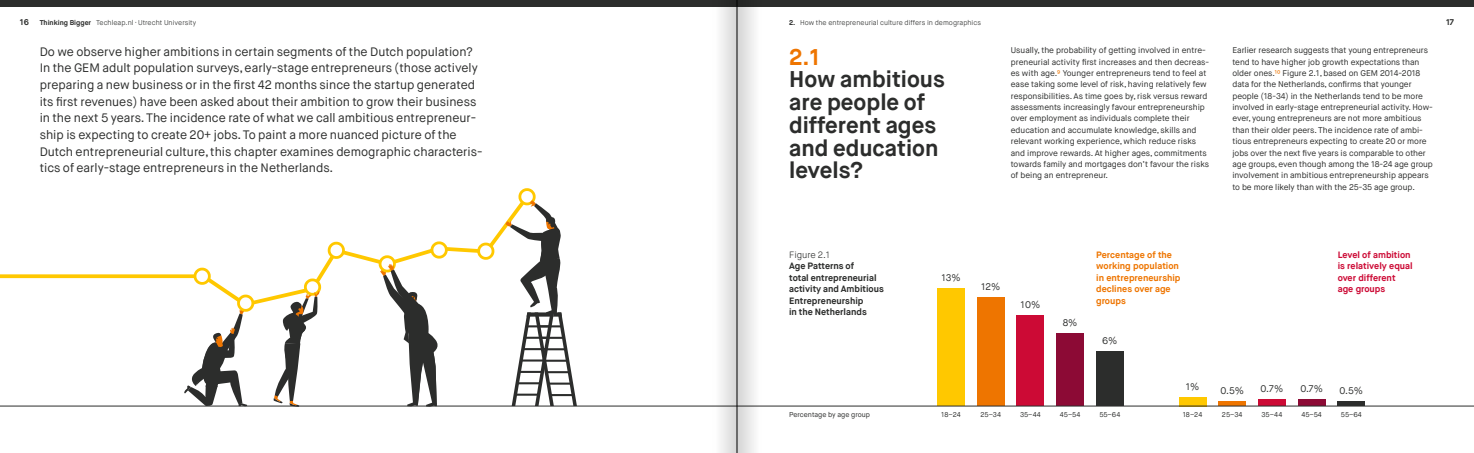
<style>
.page{position:relative;width:1474px;height:453px;background:#fff}
.page>*{position:absolute;margin:0;border:0;box-sizing:border-box;transform-origin:0 0}
.t1{font:700 22.75px/22.8px "Maison Neue";color:#2c2d2c}
.t2{font:700 22.75px "Maison Neue";color:#ee7500}
.t3{font:12.25px/16.6px "Maison Neue";color:#2c2d2c}
.t4{font:9.62px "Maison Neue";color:#2c2d2c}
.t5{font:700 9.19px/11.4px "Maison Neue";color:#2c2d2c}
.t6{font:700 9.19px/11.4px "Maison Neue";color:#ee7500}
.t7{font:700 9.19px/11.4px "Maison Neue";color:#cc0a35}
.t8{font:300 9.19px "Maison Neue";color:#2c2d2c}
.t9{font:8.31px/11.4px "Maison Neue";letter-spacing:-.005em;color:#2c2d2c}
.t10{font:700 8.31px "Maison Neue";color:#2c2d2c}
.t11{font:300 7px "Maison Neue";color:#2c2d2c}
.t12{font:7px "Maison Neue";color:#2c2d2c}
.s1{font-weight:700}
.s2{color:#ee7500}
</style>
<div class="page">
<div style="left:937px;top:288px;width:27px;height:118px;background:#ffc800"></div>
<div style="left:977px;top:297px;width:27px;height:108px;background:#ee7500"></div>
<div style="left:1016px;top:315px;width:28px;height:90px;background:#cc0a35"></div>
<div style="left:1056px;top:333px;width:27px;height:72px;background:#8c0a35"></div>
<div style="left:1096px;top:351px;width:27px;height:54px;background:#2c2d2c"></div>
<div style="left:1178px;top:397px;width:28px;height:9px;background:#ffc800"></div>
<hr style="left:1218px;top:401px;width:27px;height:4px;background:#ee7500">
<div style="left:1258px;top:399px;width:27px;height:6px;background:#cc0a35"></div>
<div style="left:1297px;top:399px;width:28px;height:6px;background:#8c0a35"></div>
<hr style="left:1337px;top:401px;width:27px;height:4px;background:#2c2d2c">
<div style="left:0;top:0;width:1473px;height:7px;background:#2c2d2c"></div>
<svg style="left:0;top:223px;width:505px;height:82px"></svg>
<svg style="left:194px;top:267px;width:17px;height:18px"></svg>
<svg style="left:328px;top:242px;width:17px;height:17px"></svg>
<svg style="left:477px;top:242px;width:17px;height:18px"></svg>
<svg style="left:184px;top:294px;width:70px;height:113px"></svg>
<svg style="left:505px;top:188px;width:72px;height:217px"></svg>
<svg style="left:378px;top:241px;width:70px;height:164px"></svg>
<svg style="left:273px;top:278px;width:48px;height:129px"></svg>
<hr style="left:0;top:405px;width:1473px;height:1px;background:#2c2d2c">
<svg style="left:712px;top:7px;width:24px;height:446px"></svg>
<div style="left:737px;top:0;width:24px;height:453px;background:linear-gradient(to right,#d1d1d1,#fbfbfb)"></div>
<hr style="left:736px;top:0;width:1px;height:453px;background:#000">
<p class="t10" style="left:20px;top:17px;width:11px">16</p>
<p class="t11" style="left:40px;top:18px;width:158px"><span class="s1">Thinking Bigger</span> Techleap.nl · Utrecht University</p>
<p class="t11" style="left:789px;top:18px;width:193px"><span class="s1">2.</span> How the entrepreneurial culture differs in demographics</p>
<p class="t10" style="left:1445px;top:17px;width:10px">17</p>
<h1 class="t2" style="left:789px;top:42px;width:33px">2.1</h1>
<h1 class="t1" style="left:789px;top:68px;width:157px">How ambitious are people of different ages and education levels?</h1>
<p class="t3" style="left:40px;top:43px;width:444px">Do we observe higher ambitions in certain segments of the Dutch population?<br>In the GEM adult population surveys, early-stage entrepreneurs (those actively preparing a new business or in the first 42 months since the startup generated its first revenues) have been asked about their ambition to grow their business in the next 5 years. The incidence rate of what we call ambitious entrepreneur&shy;ship is expecting to create 20+ jobs. To paint a more nuanced picture of the Dutch entrepreneurial culture, this chapter examines demographic characteris&shy;tics of early-stage entrepreneurs in the Netherlands.</p>
<p class="t9" style="left:1010px;top:45px;width:200px">Usually, the probability of getting involved in entre&shy;preneurial activity first increases and then decreas&shy;es with age. <span class="s2">9</span> Younger entrepreneurs tend to feel at ease taking some level of risk, having relatively few responsibilities. As time goes by, risk versus reward assessments increasingly favour entrepreneurship over employment as individuals complete their education and accumulate knowledge, skills and relevant working experience, which reduce risks and improve rewards. At higher ages, commitments towards family and mortgages don’t favour the risks of being an entrepreneur.</p>
<p class="t9" style="left:1232px;top:45px;width:202px">Earlier research suggests that young entrepreneurs tend to have higher job growth expectations than older ones. <span class="s2">10</span> Figure 2.1, based on GEM 2014-2018 data for the Netherlands, confirms that younger people (18-34) in the Netherlands tend to be more involved in early-stage entrepreneurial activity. How&shy;ever, young entrepreneurs are not more ambitious than their older peers. The incidence rate of ambi&shy;tious entrepreneurs expecting to create 20 or more jobs over the next five years is comparable to other age groups, even though among the 18-24 age group involvement in ambitious entrepreneurship appears to be more likely than with the 25-35 age group.</p>
<p class="t8" style="left:789px;top:249px;width:42px">Figure 2.1</p>
<p class="t5" style="left:789px;top:260px;width:96px">Age Patterns of<br>total entrepreneurial activity and Ambitious<br>Entrepreneurship<br>in the Netherlands</p>
<p class="t12" style="left:789px;top:410px;width:82px">Percentage by age group</p>
<p class="t4" style="left:941px;top:271px;width:21px">13%</p>
<p class="t4" style="left:981px;top:280px;width:21px">12%</p>
<p class="t4" style="left:1020px;top:298px;width:21px">10%</p>
<p class="t4" style="left:1062px;top:316px;width:16px">8%</p>
<p class="t6" style="left:1096px;top:249px;width:86px">Percentage of the working population in entrepreneurship declines over age groups</p>
<p class="t7" style="left:1337px;top:249px;width:77px">Level of ambition is relatively equal over different age groups</p>
<p class="t4" style="left:1102px;top:334px;width:17px">6%</p>
<p class="t4" style="left:1185px;top:380px;width:15px">1%</p>
<p class="t4" style="left:1220px;top:384px;width:25px">0.5%</p>
<p class="t4" style="left:1260px;top:382px;width:24px">0.7%</p>
<p class="t4" style="left:1300px;top:382px;width:24px">0.7%</p>
<p class="t4" style="left:1339px;top:384px;width:25px">0.5%</p>
<p class="t12" style="left:941px;top:410px;width:21px">18–24</p>
<p class="t12" style="left:980px;top:410px;width:22px">25–34</p>
<p class="t12" style="left:1020px;top:410px;width:22px">35–44</p>
<p class="t12" style="left:1059px;top:410px;width:22px">45–54</p>
<p class="t12" style="left:1099px;top:410px;width:22px">55–64</p>
<p class="t12" style="left:1182px;top:410px;width:21px">18–24</p>
<p class="t12" style="left:1221px;top:410px;width:22px">25–34</p>
<p class="t12" style="left:1261px;top:410px;width:22px">35–44</p>
<p class="t12" style="left:1301px;top:410px;width:22px">45–54</p>
<p class="t12" style="left:1340px;top:410px;width:22px">55–64</p>
</div>
